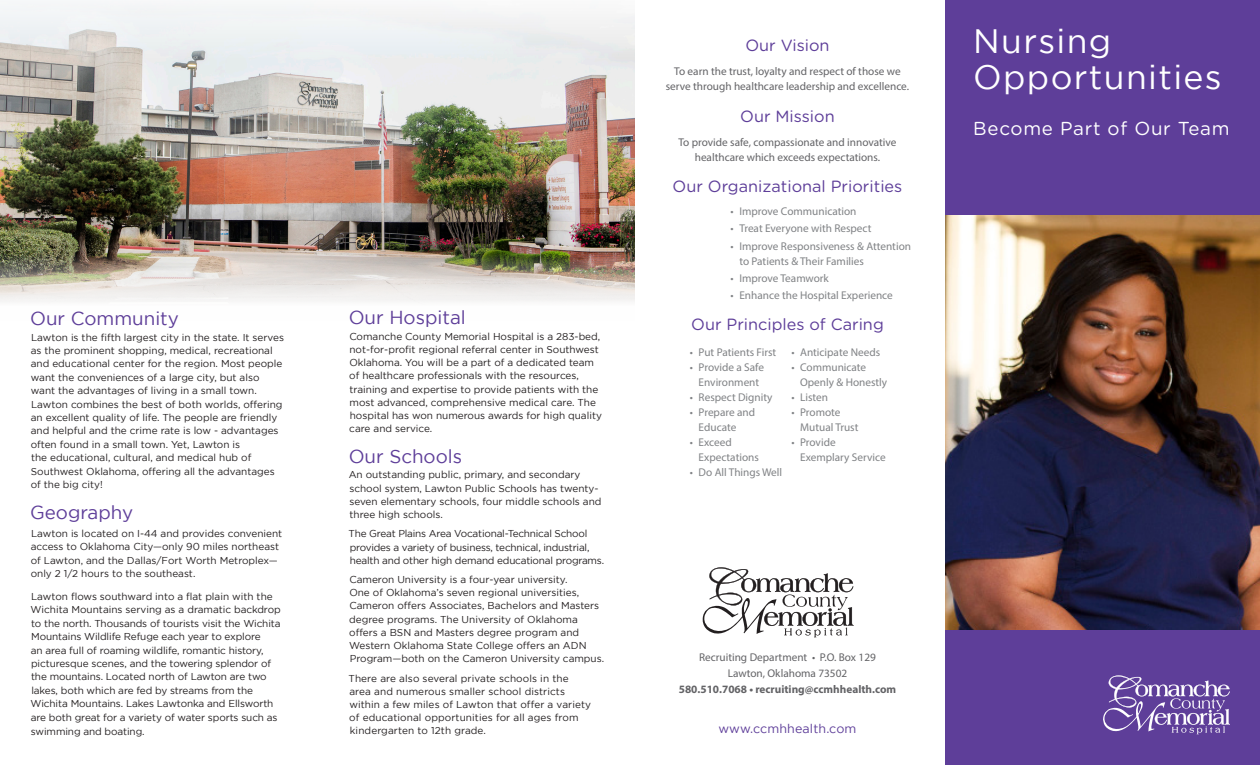
<style>
.page{position:relative;width:1260px;height:765px;background:#fff}
.page>*{position:absolute;margin:0;border:0;box-sizing:border-box;transform-origin:0 0}
.t1{font:33.75px/36.2px "Gotham";letter-spacing:.04em;color:#fff}
.t2{font:18.75px "Gotham";color:#5e3e99}
.t3{font:18.75px "Gotham Rounded";letter-spacing:.04em;color:#fff}
.VisionMissionPrincip{font:16.25px "Gotham Rounded";color:#5e3e99}
.Web_Address{font:12.5px "Gotham";letter-spacing:.01em;color:#5e3e99}
.t4{font:11.25px/15px "Myriad Pro";color:#808285}
.MissionVision_Body{font:11.25px/15px "Myriad Pro";color:#636366;text-align:center}
.MissionVision_Body-2{font:700 11.25px "Myriad Pro";color:#636366}
.Body_copy{font:10px/13.4px "Gotham";color:#231f20}
.Body_Headline_Level{font:10px/13.1px "Gotham";color:#231f20}
.Body_copy-2{font:10px/13.1px "Gotham";letter-spacing:-.02em;color:#231f20}
</style>
<div class="page">
<div style="left:945px;top:0;width:315px;height:215px;background:#5e3e99"></div>
<div style="left:945px;top:630px;width:315px;height:135px;background:#5e3e99"></div>
<svg style="left:1103px;top:675px;width:127px;height:59px"></svg>
<img style="left:945px;top:215px;width:315px;height:415px">
<svg style="left:702px;top:567px;width:152px;height:70px"></svg>
<img style="left:0;top:4px;width:635px;height:298px">
<p class="t2" style="left:30px;top:308px;width:150px">Our Community</p>
<p class="Body_copy" style="left:31px;top:330px;width:255px">Lawton is the fifth largest city in the state. It serves as the prominent shopping, medical, recreational and educational center for the region. Most people want the conveniences of a large city, but also want the advantages of living in a small town.<br>Lawton combines the best of both worlds, offering an excellent quality of life. The people are friendly and helpful and the crime rate is low - advantages often found in a small town. Yet, Lawton is<br>the educational, cultural, and medical hub of Southwest Oklahoma, offering all the advantages of the big city!</p>
<p class="t2" style="left:30px;top:502px;width:105px">Geography</p>
<p class="Body_copy" style="left:31px;top:526px;width:253px">Lawton is located on I-44 and provides convenient access to Oklahoma City—only 90 miles northeast of Lawton, and the Dallas/Fort Worth Metroplex— only 2 1/2 hours to the southeast.</p>
<p class="Body_copy" style="left:31px;top:590px;width:252px">Lawton flows southward into a flat plain with the Wichita Mountains serving as a dramatic backdrop to the north. Thousands of tourists visit the Wichita Mountains Wildlife Refuge each year to explore<br>an area full of roaming wildlife, romantic history, picturesque scenes, and the towering splendor of the mountains. Located north of Lawton are two lakes, both which are fed by streams from the Wichita Mountains. Lakes Lawtonka and Ellsworth are both great for a variety of water sports such as</p>
<p class="Body_copy" style="left:31px;top:725px;width:115px">swimming and boating.</p>
<p class="t2" style="left:349px;top:307px;width:119px">Our Hospital</p>
<p class="Body_Headline_Level" style="left:349px;top:330px;width:254px">Comanche County Memorial Hospital is a 283-bed, not-for-profit regional referral center in Southwest Oklahoma. You will be a part of a dedicated team of healthcare professionals with the resources, training and expertise to provide patients with the most advanced, comprehensive medical care. The hospital has won numerous awards for high quality care and service.</p>
<p class="t2" style="left:349px;top:446px;width:115px">Our Schools</p>
<p class="Body_copy" style="left:349px;top:468px;width:254px">An outstanding public, primary, and secondary school system, Lawton Public Schools has twenty&shy;seven elementary schools, four middle schools and three high schools.</p>
<p class="Body_copy-2" style="left:349px;top:527px;width:257px">The Great Plains Area Vocational-Technical School provides a variety of business, technical, industrial, health and other high demand educational programs.</p>
<p class="Body_copy" style="left:349px;top:573px;width:257px">Cameron University is a four-year university.<br>One of Oklahoma’s seven regional universities, Cameron offers Associates, Bachelors and Masters degree programs. The University of Oklahoma offers a BSN and Masters degree program and Western Oklahoma State College offers an ADN Program—both on the Cameron University campus.</p>
<p class="Body_copy" style="left:349px;top:671px;width:244px">There are also several private schools in the area and numerous smaller school districts within a few miles of Lawton that offer a variety of educational opportunities for all ages from kindergarten to 12th grade.</p>
<p class="VisionMissionPrincip" style="left:745px;top:35px;width:86px">Our Vision</p>
<p class="MissionVision_Body" style="left:666px;top:64px;width:245px">To earn the trust, loyalty and respect of those we serve through healthcare leadership and excellence.</p>
<p class="VisionMissionPrincip" style="left:740px;top:105px;width:96px">Our Mission</p>
<p class="MissionVision_Body" style="left:678px;top:134px;width:220px">To provide safe, compassionate and innovative healthcare which exceeds expectations.</p>
<p class="VisionMissionPrincip" style="left:673px;top:175px;width:231px">Our Organizational Priorities</p>
<p class="t4" style="left:731px;top:204px;width:127px">• Improve Communication</p>
<p class="t4" style="left:731px;top:221px;width:142px">• Treat Everyone with Respect</p>
<p class="t4" style="left:739px;top:238px;width:173px;text-indent:-9px">• Improve Responsiveness &amp; Attention to Patients &amp; Their Families</p>
<p class="t4" style="left:731px;top:270px;width:100px">• Improve Teamwork</p>
<p class="t4" style="left:731px;top:288px;width:164px">• Enhance the Hospital Experience</p>
<p class="VisionMissionPrincip" style="left:691px;top:313px;width:194px">Our Principles of Caring</p>
<p class="t4" style="left:690px;top:345px;width:88px">• Put Patients First</p>
<p class="t4" style="left:690px;top:360px;width:76px;text-align:center">• Provide a Safe<br>Environment</p>
<p class="t4" style="left:690px;top:390px;width:84px">• Respect Dignity</p>
<p class="t4" style="left:699px;top:405px;width:58px;text-indent:-9px">• Prepare and<br>Educate</p>
<p class="t4" style="left:699px;top:435px;width:62px;text-indent:-9px">• Exceed<br>Expectations</p>
<p class="t4" style="left:690px;top:465px;width:94px">• Do All Things Well</p>
<p class="t4" style="left:791px;top:345px;width:90px">• Anticipate Needs</p>
<p class="t4" style="left:800px;top:360px;width:89px;text-indent:-9px">• Communicate<br>Openly &amp; Honestly</p>
<p class="t4" style="left:791px;top:390px;width:38px">• Listen</p>
<p class="t4" style="left:800px;top:405px;width:60px;text-indent:-9px">• Promote<br>Mutual Trust</p>
<p class="t4" style="left:800px;top:435px;width:87px;text-indent:-9px">• Provide<br>Exemplary Service</p>
<p class="MissionVision_Body" style="left:699px;top:649px;width:178px">Recruiting Department • P.O. Box 129</p>
<p class="MissionVision_Body" style="left:728px;top:666px;width:121px">Lawton, Oklahoma 73502</p>
<p class="MissionVision_Body-2" style="left:679px;top:682px;width:219px">580.510.7068 • recruiting@ccmhhealth.com</p>
<p class="Web_Address" style="left:719px;top:722px;width:139px">www.ccmhhealth.com</p>
<p class="t1" style="left:973px;top:23px;width:250px">Nursing<br>Opportunities</p>
<p class="t3" style="left:973px;top:115px;width:258px">Become Part of Our Team</p>
</div>
